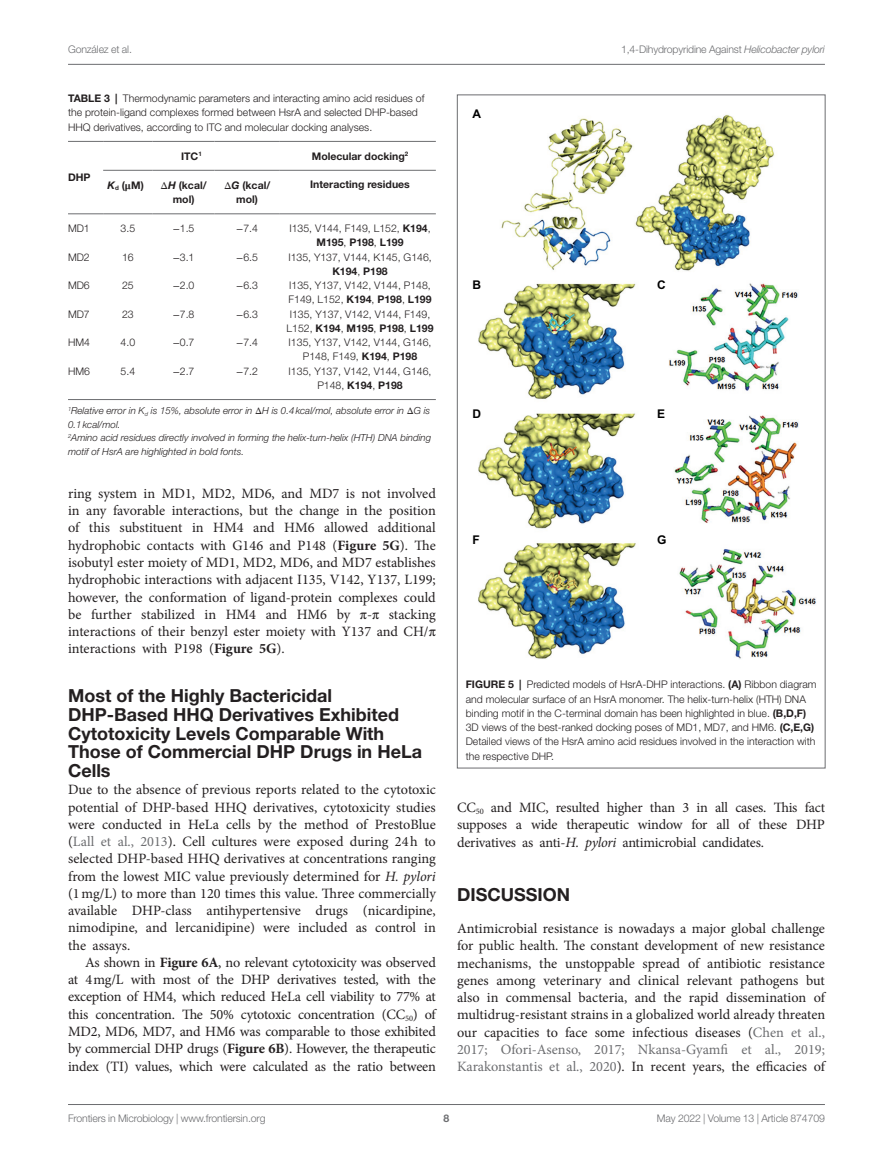
<style>
.page{position:relative;width:893px;height:1170px;background:#fff}
.page>*{position:absolute;margin:0;border:0;box-sizing:border-box;transform-origin:0 0}
.HEAD_2{font:700 18px/18.8px "Helvetica Neue LT Std";color:#231f20}
.HEAD_1{font:700 18px "Helvetica Neue LT Std";color:#231f20}
.TEXT{font:14.25px/17.2px "Minion Pro";letter-spacing:-.01em;color:#231f20;text-align:justify}
.TEXT_FLUSH{font:14.25px/17.2px "Minion Pro";color:#231f20;text-align:justify}
.t1{font:700 12px "Arial";color:#000001}
.TB_TX{font:300 10.5px/14.2px "Helvetica Neue LT Std";color:#231f20;text-align:center}
.FIG_LEG{font:300 10.5px/14.2px "Helvetica Neue LT Std";color:#231f20}
.TT_NO_RULE{font:300 10.5px/14.2px "Helvetica Neue LT Std";color:#231f20}
.t2{font:300 10.5px "Helvetica Neue LT Std";letter-spacing:-.015em;color:#6c6d70}
.TB_CH{font:700 10.5px/14.2px "Helvetica Neue LT Std";color:#231f20;text-align:center}
.TB_STH{font:700 10.5px "Helvetica Neue LT Std";color:#231f20}
.t3{font:700 10.5px "Helvetica Neue LT Std";color:#6c6d70}
.TFN_Continued{font:italic 300 9.75px/13.5px "Helvetica Neue LT Std";color:#231f20}
.TFN{font:italic 300 9.75px/13.5px "Helvetica Neue LT Std";color:#231f20}
.s1{font-style:italic}
.s2{font-weight:700}
.s3{font-family:"STIX General"}
.s4{font-family:"STIX General";font-weight:400}
.s5{font-family:"STIX General";font-weight:400;font-style:normal}
.s6{color:#6c6d70}
</style>
<div class="page">
<hr style="left:68px;top:64px;width:757px;height:1px;background:#6c6d70">
<hr style="left:68px;top:1104px;width:757px;height:1px;background:#6c6d70">
<hr style="left:68px;top:399px;width:368px;height:1px;background:#6c6d70">
<hr style="left:103px;top:141px;width:50px;height:1px;background:#6c6d70">
<hr style="left:153px;top:141px;width:62px;height:1px;background:#6c6d70">
<hr style="left:215px;top:141px;width:65px;height:1px;background:#6c6d70">
<hr style="left:280px;top:141px;width:156px;height:1px;background:#6c6d70">
<hr style="left:68px;top:141px;width:35px;height:1px;background:#6c6d70">
<hr style="left:68px;top:213px;width:35px;height:1px;background:#6c6d70">
<hr style="left:153px;top:170px;width:62px;height:1px;background:#6c6d70">
<hr style="left:153px;top:213px;width:62px;height:1px;background:#6c6d70">
<hr style="left:215px;top:170px;width:65px;height:1px;background:#6c6d70">
<hr style="left:215px;top:213px;width:65px;height:1px;background:#6c6d70">
<hr style="left:280px;top:170px;width:156px;height:1px;background:#6c6d70">
<hr style="left:280px;top:213px;width:156px;height:1px;background:#6c6d70">
<hr style="left:103px;top:170px;width:50px;height:1px;background:#6c6d70">
<hr style="left:103px;top:213px;width:50px;height:1px;background:#6c6d70">
<img style="left:478px;top:114px;width:338px;height:545px">
<p class="t2" style="left:68px;top:42px;width:65px">González et al.</p>
<p class="t2" style="left:621px;top:42px;width:205px">1,4-Dihydropyridine Against <span class="s1">Helicobacter pylori</span></p>
<p class="TT_NO_RULE" style="left:68px;top:91px;width:358px"><span class="s2">TABLE 3 |</span> Thermodynamic parameters and interacting amino acid residues of the protein-ligand complexes formed between HsrA and selected DHP-based<br>HHQ derivatives, according to ITC and molecular docking analyses.</p>
<p class="TB_CH" style="left:68px;top:170px;width:24px">DHP</p>
<p class="TB_STH" style="left:181px;top:149px;width:22px">ITC<sup>1</sup></p>
<p class="TB_CH" style="left:312px;top:148px;width:98px">Molecular docking<sup>2</sup></p>
<p class="TB_CH" style="left:107px;top:178px;width:38px"><span class="s1">K</span><sub>d</sub> (<span class="s3">μ</span>M)</p>
<p class="TB_CH" style="left:161px;top:178px;width:48px"><span class="s4">Δ</span><span class="s1">H</span> (kcal/ mol)</p>
<p class="TB_CH" style="left:224px;top:178px;width:48px"><span class="s4">Δ</span><span class="s1">G</span> (kcal/ mol)</p>
<p class="TB_CH" style="left:310px;top:177px;width:101px">Interacting residues</p>
<p class="TB_TX" style="left:68px;top:221px;width:23px">MD1</p>
<p class="TB_TX" style="left:121px;top:221px;width:16px">3.5</p>
<p class="TB_TX" style="left:173px;top:221px;width:23px"><span class="s4">−</span>1.5</p>
<p class="TB_TX" style="left:236px;top:221px;width:23px"><span class="s4">−</span>7.4</p>
<p class="TB_TX" style="left:289px;top:221px;width:143px">I135, V144, F149, L152, <span class="s2">K194</span>,<br><span class="s2">M195</span>, <span class="s2">P198</span>, <span class="s2">L199</span></p>
<p class="TB_TX" style="left:68px;top:249px;width:23px">MD2</p>
<p class="TB_TX" style="left:122px;top:249px;width:13px">16</p>
<p class="TB_TX" style="left:173px;top:249px;width:23px"><span class="s4">−</span>3.1</p>
<p class="TB_TX" style="left:236px;top:249px;width:23px"><span class="s4">−</span>6.5</p>
<p class="TB_TX" style="left:288px;top:249px;width:145px">I135, Y137, V144, K145, G146,<br><span class="s2">K194</span>, <span class="s2">P198</span></p>
<p class="TB_TX" style="left:68px;top:278px;width:23px">MD6</p>
<p class="TB_TX" style="left:122px;top:278px;width:13px">25</p>
<p class="TB_TX" style="left:173px;top:278px;width:23px"><span class="s4">−</span>2.0</p>
<p class="TB_TX" style="left:236px;top:278px;width:23px"><span class="s4">−</span>6.3</p>
<p class="TB_TX" style="left:289px;top:278px;width:145px;text-align:left">I135, Y137, V142, V144, P148,<br>F149, L152, <span class="s2">K194</span>, <span class="s2">P198</span>, <span class="s2">L199</span></p>
<p class="TB_TX" style="left:68px;top:306px;width:23px">MD7</p>
<p class="TB_TX" style="left:122px;top:306px;width:13px">23</p>
<p class="TB_TX" style="left:173px;top:306px;width:23px"><span class="s4">−</span>7.8</p>
<p class="TB_TX" style="left:236px;top:306px;width:23px"><span class="s4">−</span>6.3</p>
<p class="TB_TX" style="left:287px;top:306px;width:148px;text-align:left">I135, Y137, V142, V144, F149,<br>L152, <span class="s2">K194</span>, <span class="s2">M195</span>, <span class="s2">P198</span>, <span class="s2">L199</span></p>
<p class="TB_TX" style="left:68px;top:335px;width:23px">HM4</p>
<p class="TB_TX" style="left:121px;top:335px;width:16px">4.0</p>
<p class="TB_TX" style="left:173px;top:335px;width:23px"><span class="s4">−</span>0.7</p>
<p class="TB_TX" style="left:236px;top:335px;width:23px"><span class="s4">−</span>7.4</p>
<p class="TB_TX" style="left:289px;top:335px;width:144px">I135, Y137, V142, V144, G146,<br>P148, F149, <span class="s2">K194</span>, <span class="s2">P198</span></p>
<p class="TB_TX" style="left:68px;top:363px;width:23px">HM6</p>
<p class="TB_TX" style="left:121px;top:363px;width:16px">5.4</p>
<p class="TB_TX" style="left:173px;top:363px;width:23px"><span class="s4">−</span>2.7</p>
<p class="TB_TX" style="left:236px;top:363px;width:23px"><span class="s4">−</span>7.2</p>
<p class="TB_TX" style="left:289px;top:363px;width:144px">I135, Y137, V142, V144, G146,<br>P148, <span class="s2">K194</span>, <span class="s2">P198</span></p>
<p class="TFN" style="left:68px;top:404px;width:364px"><sup>1</sup>Relative error in K<sub>d</sub> is 15%, absolute error in <span class="s5">Δ</span>H is 0.4kcal/mol, absolute error in <span class="s5">Δ</span>G is<br>0.1kcal/mol.</p>
<p class="TFN_Continued" style="left:68px;top:431px;width:365px"><sup>2</sup>Amino acid residues directly involved in forming the helix-turn-helix (HTH) DNA binding motif of HsrA are highlighted in bold fonts.</p>
<p class="TEXT" style="left:68px;top:485px;width:369px">ring system in MD1, MD2, MD6, and MD7 is not involved in any favorable interactions, but the change in the position of this substituent in HM4 and HM6 allowed additional hydrophobic contacts with G146 and P148 (<span class="s2">Figure 5G</span>). The isobutyl ester moiety of MD1, MD2, MD6, and MD7 establishes hydrophobic interactions with adjacent I135, V142, Y137, L199; however, the conformation of ligand-protein complexes could be further stabilized in HM4 and HM6 by <span class="s3">π</span>-<span class="s3">π</span> stacking interactions of their benzyl ester moiety with Y137 and CH/<span class="s3">π </span>interactions with P198 (<span class="s2">Figure 5G</span>).</p>
<p class="HEAD_2" style="left:68px;top:685px;width:355px">Most of the Highly Bactericidal<br>DHP-Based HHQ Derivatives Exhibited<br>Cytotoxicity Levels Comparable With<br>Those of Commercial DHP Drugs in HeLa<br>Cells</p>
<p class="TEXT_FLUSH" style="left:68px;top:781px;width:369px">Due to the absence of previous reports related to the cytotoxic potential of DHP-based HHQ derivatives, cytotoxicity studies were conducted in HeLa cells by the method of PrestoBlue (<span class="s6">Lall et al., 2013</span>). Cell cultures were exposed during 24h to selected DHP-based HHQ derivatives at concentrations ranging from the lowest MIC value previously determined for <span class="s1">H. pylori </span>(1mg/L) to more than 120 times this value. Three commercially available DHP-class antihypertensive drugs (nicardipine, nimodipine, and lercanidipine) were included as control in the assays.</p>
<p class="TEXT" style="left:68px;top:953px;width:369px;text-indent:17px">As shown in <span class="s2">Figure 6A</span>, no relevant cytotoxicity was observed at 4mg/L with most of the DHP derivatives tested, with the exception of HM4, which reduced HeLa cell viability to 77% at this concentration. The 50% cytotoxic concentration (CC<sub>50</sub>) of MD2, MD6, MD7, and HM6 was comparable to those exhibited by commercial DHP drugs (<span class="s2">Figure 6B</span>). However, the therapeutic index (TI) values, which were calculated as the ratio between</p>
<p class="t1" style="left:472px;top:105px;width:10px">A</p>
<p class="t1" style="left:472px;top:276px;width:10px">B</p>
<p class="t1" style="left:657px;top:276px;width:10px">C</p>
<p class="t1" style="left:472px;top:405px;width:10px">D</p>
<p class="t1" style="left:657px;top:405px;width:10px">E</p>
<p class="t1" style="left:472px;top:531px;width:9px">F</p>
<p class="t1" style="left:657px;top:531px;width:11px">G</p>
<p class="FIG_LEG" style="left:466px;top:677px;width:352px"><span class="s2">FIGURE 5 |</span> Predicted models of HsrA-DHP interactions. <span class="s2">(A)</span> Ribbon diagram and molecular surface of an HsrA monomer. The helix-turn-helix (HTH) DNA binding motif in the C-terminal domain has been highlighted in blue. <span class="s2">(B,D,F)<br></span>3D views of the best-ranked docking poses of MD1, MD7, and HM6. <span class="s2">(C,E,G)<br></span>Detailed views of the HsrA amino acid residues involved in the interaction with the respective DHP.</p>
<p class="TEXT" style="left:457px;top:799px;width:369px">CC<sub>50</sub> and MIC, resulted higher than 3 in all cases. This fact supposes a wide therapeutic window for all of these DHP derivatives as anti-<span class="s1">H. pylori</span> antimicrobial candidates.</p>
<p class="HEAD_1" style="left:457px;top:883px;width:115px">DISCUSSION</p>
<p class="TEXT_FLUSH" style="left:457px;top:919px;width:370px">Antimicrobial resistance is nowadays a major global challenge for public health. The constant development of new resistance mechanisms, the unstoppable spread of antibiotic resistance genes among veterinary and clinical relevant pathogens but also in commensal bacteria, and the rapid dissemination of multidrug-resistant strains in a globalized world already threaten our capacities to face some infectious diseases (<span class="s6">Chen et al., 2017; Ofori-Asenso, 2017; Nkansa-Gyamfi et al., 2019; Karakonstantis et al., 2020</span>). In recent years, the efficacies of</p>
<p class="t2" style="left:68px;top:1111px;width:199px">Frontiers in Microbiology | www.frontiersin.org</p>
<p class="t3" style="left:444px;top:1111px;width:7px">8</p>
<p class="t2" style="left:657px;top:1111px;width:169px">May 2022 | Volume 13 | Article 874709</p>
</div>
